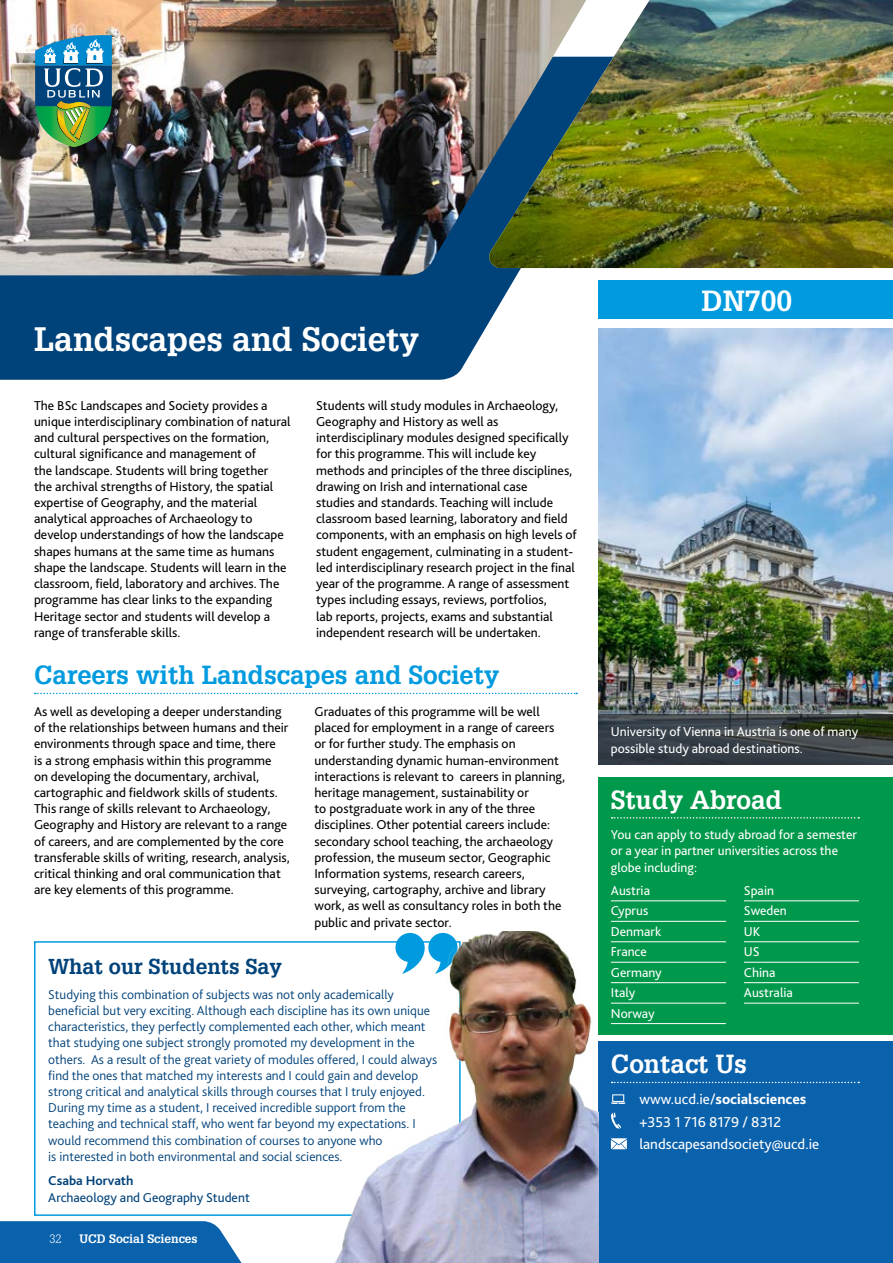
<style>
.page{position:relative;width:893px;height:1263px;background:#fff}
.page>*{position:absolute;margin:0;border:0;box-sizing:border-box;transform-origin:0 0}
.t1{font:700 33px "Glypha LT";color:#fff}
.t2{font:700 28.5px "Glypha";color:#fff}
.t3{font:700 25.5px "Glypha LT";color:#009bdf}
.t4{font:700 25.5px "Glypha LT";color:#fff}
.t5{font:700 21px "Glypha LT";color:#00427a}
.t6{font:15px/22.6px "Bliss 2";color:#fff}
.t7{font:13.5px/16.2px "Bliss 2";color:#000}
.t8{font:300 13.5px/16.2px "Bliss 2";color:#00427a}
.t9{font:13.5px/20.4px "Bliss 2";color:#fff}
.t10{font:13.5px "Bliss 2";color:#00427a}
.t11{font:700 13.5px "Bliss 2";color:#00427a}
.t12{font:700 12px "Glypha";color:#fff}
.t13{font:300 12px "Glypha";color:#fff}
.s1{font-weight:800}
</style>
<div class="page">
<svg style="left:0;top:268px;width:642px;height:112px;fill:#00427a"></svg>
<img style="left:586px;top:0;width:307px;height:268px">
<img style="left:0;top:0;width:586px;height:275px">
<img style="left:35px;top:35px;width:77px;height:112px">
<img style="left:598px;top:328px;width:295px;height:437px">
<svg style="left:598px;top:714px;width:295px;height:50px;background:#373f42"></svg>
<div style="left:598px;top:1042px;width:295px;height:221px;background:#0a61ac"></div>
<svg style="left:612px;top:1082px;width:247px;height:1px"></svg>
<svg style="left:611px;top:1094px;width:14px;height:10px"></svg>
<svg style="left:611px;top:1113px;width:10px;height:16px"></svg>
<svg style="left:611px;top:1138px;width:16px;height:11px"></svg>
<svg style="left:35px;top:693px;width:542px;height:1px"></svg>
<div style="left:34px;top:941px;width:427px;height:275px;border:2px solid #009bdf"></div>
<div style="left:598px;top:281px;width:295px;height:38px;background:#009bdf"></div>
<div style="left:598px;top:777px;width:295px;height:258px;background:#00984a"></div>
<svg style="left:612px;top:817px;width:247px;height:1px"></svg>
<hr style="left:611px;top:900px;width:115px;height:1px;background:#fff">
<hr style="left:611px;top:921px;width:115px;height:1px;background:#fff">
<hr style="left:611px;top:941px;width:115px;height:1px;background:#fff">
<hr style="left:611px;top:962px;width:115px;height:1px;background:#fff">
<hr style="left:611px;top:982px;width:115px;height:1px;background:#fff">
<hr style="left:611px;top:1003px;width:115px;height:1px;background:#fff">
<hr style="left:611px;top:1023px;width:115px;height:1px;background:#fff">
<hr style="left:744px;top:900px;width:115px;height:1px;background:#fff">
<hr style="left:744px;top:921px;width:115px;height:1px;background:#fff">
<hr style="left:744px;top:941px;width:115px;height:1px;background:#fff">
<hr style="left:744px;top:962px;width:115px;height:1px;background:#fff">
<hr style="left:744px;top:982px;width:115px;height:1px;background:#fff">
<hr style="left:744px;top:1003px;width:115px;height:1px;background:#fff">
<img style="left:316px;top:931px;width:282px;height:332px">
<svg style="left:0;top:1221px;width:242px;height:42px;background:#196ab1"></svg>
<h1 class="t1" style="left:34px;top:319px;width:387px">Landscapes and Society</h1>
<p class="t7" style="left:34px;top:397px;width:258px">The BSc Landscapes and Society provides a unique interdisciplinary combination of natural and cultural perspectives on the formation, cultural significance and management of<br>the landscape. Students will bring together<br>the archival strengths of History, the spatial expertise of Geography, and the material analytical approaches of Archaeology to develop understandings of how the landscape shapes humans at the same time as humans shape the landscape. Students will learn in the classroom, field, laboratory and archives. The programme has clear links to the expanding Heritage sector and students will develop a range of transferable skills.</p>
<p class="t7" style="left:316px;top:397px;width:262px">Students will study modules in Archaeology, Geography and History as well as interdisciplinary modules designed specifically for this programme. This will include key methods and principles of the three disciplines, drawing on Irish and international case<br>studies and standards. Teaching will include classroom based learning, laboratory and field components, with an emphasis on high levels of student engagement, culminating in a student&shy;led interdisciplinary research project in the final year of the programme. A range of assessment types including essays, reviews, portfolios,<br>lab reports, projects, exams and substantial independent research will be undertaken.</p>
<h3 class="t3" style="left:34px;top:659px;width:467px">Careers with Landscapes and Society</h3>
<p class="t7" style="left:34px;top:703px;width:257px">As well as developing a deeper understanding of the relationships between humans and their environments through space and time, there<br>is a strong emphasis within this programme<br>on developing the documentary, archival, cartographic and fieldwork skills of students.<br>This range of skills relevant to Archaeology, Geography and History are relevant to a range of careers, and are complemented by the core transferable skills of writing, research, analysis, critical thinking and oral communication that are key elements of this programme.</p>
<p class="t7" style="left:314px;top:703px;width:252px">Graduates of this programme will be well placed for employment in a range of careers or for further study. The emphasis on understanding dynamic human-environment interactions is relevant to careers in planning, heritage management, sustainability or<br>to postgraduate work in any of the three disciplines. Other potential careers include: secondary school teaching, the archaeology profession, the museum sector, Geographic Information systems, research careers, surveying, cartography, archive and library work, as well as consultancy roles in both the public and private sector.</p>
<h3 class="t5" style="left:48px;top:953px;width:235px">What our Students Say</h3>
<p class="t8" style="left:48px;top:986px;width:390px">Studying this combination of subjects was not only academically beneficial but very exciting. Although each discipline has its own unique characteristics, they perfectly complemented each other, which meant that studying one subject strongly promoted my development in the others. As a result of the great variety of modules offered, I could always find the ones that matched my interests and I could gain and develop strong critical and analytical skills through courses that I truly enjoyed.<br>During my time as a student, I received incredible support from the teaching and technical staff, who went far beyond my expectations. I would recommend this combination of courses to anyone who<br>is interested in both environmental and social sciences.</p>
<p class="t11" style="left:48px;top:1172px;width:87px">Csaba Horvath</p>
<p class="t10" style="left:48px;top:1189px;width:203px">Archaeology and Geography Student</p>
<p class="t13" style="left:50px;top:1232px;width:13px">32</p>
<p class="t12" style="left:80px;top:1232px;width:120px">UCD Social Sciences</p>
<h2 class="t2" style="left:702px;top:283px;width:92px">DN700</h2>
<p class="t9" style="left:611px;top:723px;width:249px;line-height:16.2px">University of Vienna in Austria is one of many possible study abroad destinations.</p>
<h3 class="t4" style="left:611px;top:784px;width:172px">Study Abroad</h3>
<p class="t9" style="left:611px;top:825px;width:248px;line-height:16.8px">You can apply to study abroad for a semester or a year in partner universities across the globe including:</p>
<p class="t9" style="left:611px;top:880px;width:52px">Austria<br>Cyprus<br>Denmark<br>France<br>Germany<br>Italy<br>Norway</p>
<p class="t9" style="left:744px;top:880px;width:50px">Spain<br>Sweden<br>UK<br>US<br>China<br>Australia</p>
<h3 class="t4" style="left:611px;top:1048px;width:137px">Contact Us</h3>
<p class="t6" style="left:639px;top:1087px;width:181px">www.ucd.ie/<span class="s1">socialsciences </span>+353 1 716 8179 / 8312 landscapesandsociety@ucd.ie</p>
</div>
